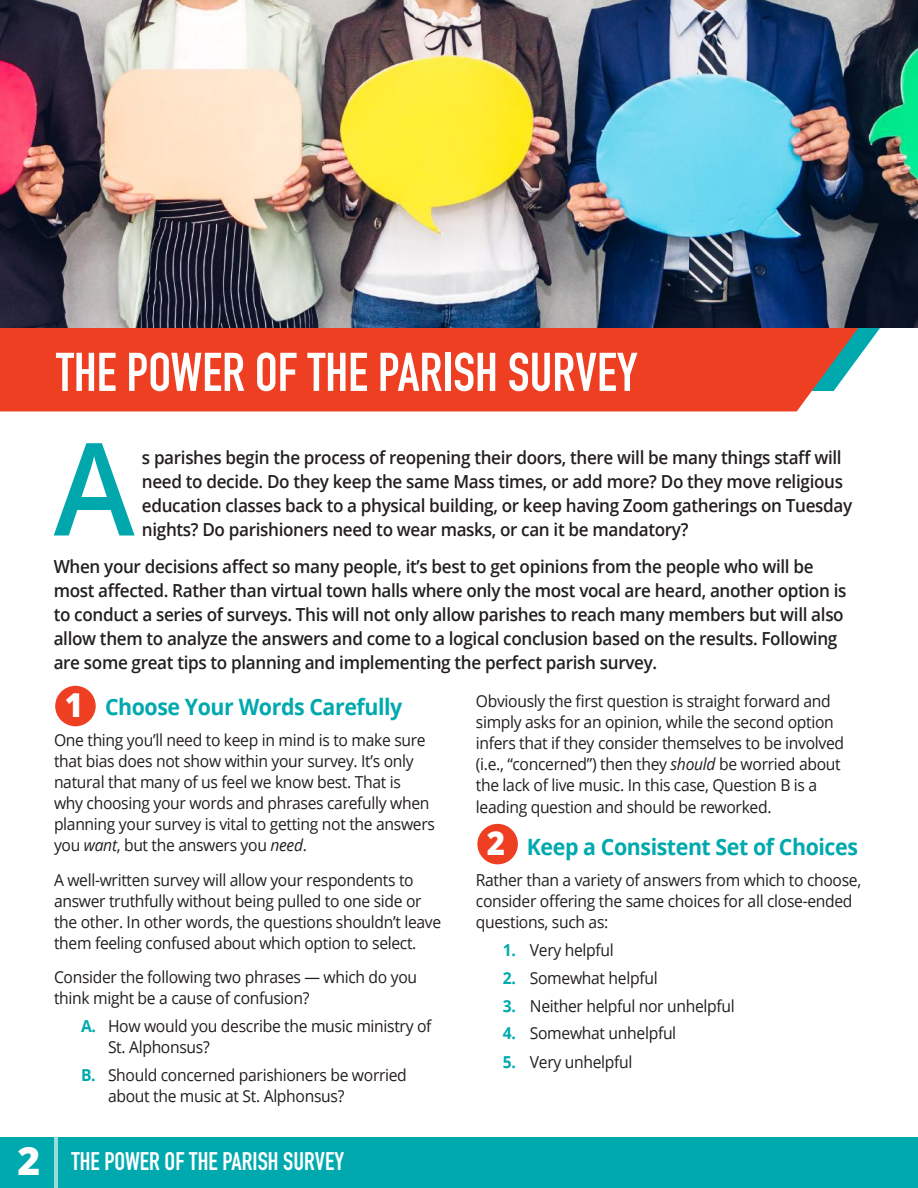
<style>
.page{position:relative;width:918px;height:1188px;background:#fff}
.page>*{position:absolute;margin:0;border:0;box-sizing:border-box;transform-origin:0 0}
.t1{font:600 128.7px "Open Sans";color:#00a8ad;scale:.95 1}
.t2{font:700 53.55px "DIN Condensed";color:#fff}
.t3{font:800 33px "Open Sans";color:#fff;scale:.95 1}
.t4{font:700 25.2px "DIN Condensed";color:#fff}
.t5{font:700 22.5px "Open Sans";letter-spacing:-.02em;color:#00a9ae;scale:.95 1}
.t6{font:600 18px/24px "Open Sans";letter-spacing:-.02em;color:#241f1f;scale:.95 1}
.t7{font:16.5px/21px "Open Sans";letter-spacing:-.02em;color:#241f1f;scale:.95 1}
.s1{font-style:italic}
.s2{font-weight:700;color:#00a9ae}
.s3{font-family:"Open Sans";font-weight:800;font-size:39px}
</style>
<div class="page">
<div style="left:0;top:1138px;width:918px;height:50px;background:#00a9ae"></div>
<svg style="left:54px;top:1137px;width:4px;height:51px"></svg>
<svg style="left:0;top:327px;width:885px;height:84px;background:#e84930"></svg>
<img style="left:0;top:0;width:918px;height:327px">
<div style="left:55px;top:686px;width:41px;height:40px;background:#ef3f23;border-radius:50%"></div>
<div style="left:477px;top:824px;width:41px;height:40px;background:#ef3f23;border-radius:50%"></div>
<h2 class="t2" style="left:56px;top:336px;width:583px">THE POWER OF THE PARISH SURVEY</h2>
<h1 class="t1" style="left:54px;top:400px;width:87px">A</h1>
<p class="t6" style="left:142px;top:445px;width:749px">s parishes begin the process of reopening their doors, there will be many things staff will need to decide. Do they keep the same Mass times, or add more? Do they move religious education classes back to a physical building, or keep having Zoom gatherings on Tuesday nights? Do parishioners need to wear masks, or can it be mandatory?</p>
<p class="t6" style="left:54px;top:554px;width:836px">When your decisions affect so many people, it’s best to get opinions from the people who will be most affected. Rather than virtual town halls where only the most vocal are heard, another option is to conduct a series of surveys. This will not only allow parishes to reach many members but will also allow them to analyze the answers and come to a logical conclusion based on the results. Following are some great tips to planning and implementing the perfect parish survey.</p>
<h3 class="t3" style="left:65px;top:680px;width:21px">1</h3>
<h3 class="t5" style="left:105px;top:691px;width:315px">Choose Your Words Carefully</h3>
<p class="t7" style="left:54px;top:729px;width:402px">One thing you’ll need to keep in mind is to make sure that bias does not show within your survey. It’s only natural that many of us feel we know best. That is<br>why choosing your words and phrases carefully when planning your survey is vital to getting not the answers you <span class="s1">want</span>, but the answers you <span class="s1">need</span>.</p>
<p class="t7" style="left:54px;top:869px;width:409px">A well-written survey will allow your respondents to answer truthfully without being pulled to one side or the other. In other words, the questions shouldn’t leave them feeling confused about which option to select.</p>
<p class="t7" style="left:54px;top:966px;width:384px">Consider the following two phrases — which do you think might be a cause of confusion?</p>
<p class="t7" style="left:108px;top:1015px;width:342px;text-indent:-27px"><span class="s2">A.</span> How would you describe the music ministry of<br>St. Alphonsus?</p>
<p class="t7" style="left:108px;top:1064px;width:316px;text-indent:-27px"><span class="s2">B.</span> Should concerned parishioners be worried about the music at St. Alphonsus?</p>
<h3 class="t4" style="left:17px;top:1144px;width:328px"><span class="s3">2</span> THE POWER OF THE PARISH SURVEY</h3>
<p class="t7" style="left:476px;top:690px;width:389px">Obviously the first question is straight forward and simply asks for an opinion, while the second option infers that if they consider themselves to be involved (i.e., “concerned”) then they <span class="s1">should</span> be worried about the lack of live music. In this case, Question B is a leading question and should be reworked.</p>
<h3 class="t5" style="left:527px;top:831px;width:350px">Keep a Consistent Set of Choices</h3>
<p class="t7" style="left:476px;top:869px;width:407px">Rather than a variety of answers from which to choose, consider offering the same choices for all close-ended questions, such as:</p>
<p class="t7" style="left:503px;top:939px;width:118px"><span class="s2">1.</span> Very helpful</p>
<p class="t7" style="left:503px;top:967px;width:164px"><span class="s2">2.</span> Somewhat helpful</p>
<p class="t7" style="left:503px;top:995px;width:246px"><span class="s2">3.</span> Neither helpful nor unhelpful</p>
<p class="t7" style="left:503px;top:1022px;width:184px"><span class="s2">4.</span> Somewhat unhelpful</p>
<p class="t7" style="left:503px;top:1051px;width:138px"><span class="s2">5.</span> Very unhelpful</p>
<h3 class="t3" style="left:487px;top:818px;width:21px">2</h3>
</div>
